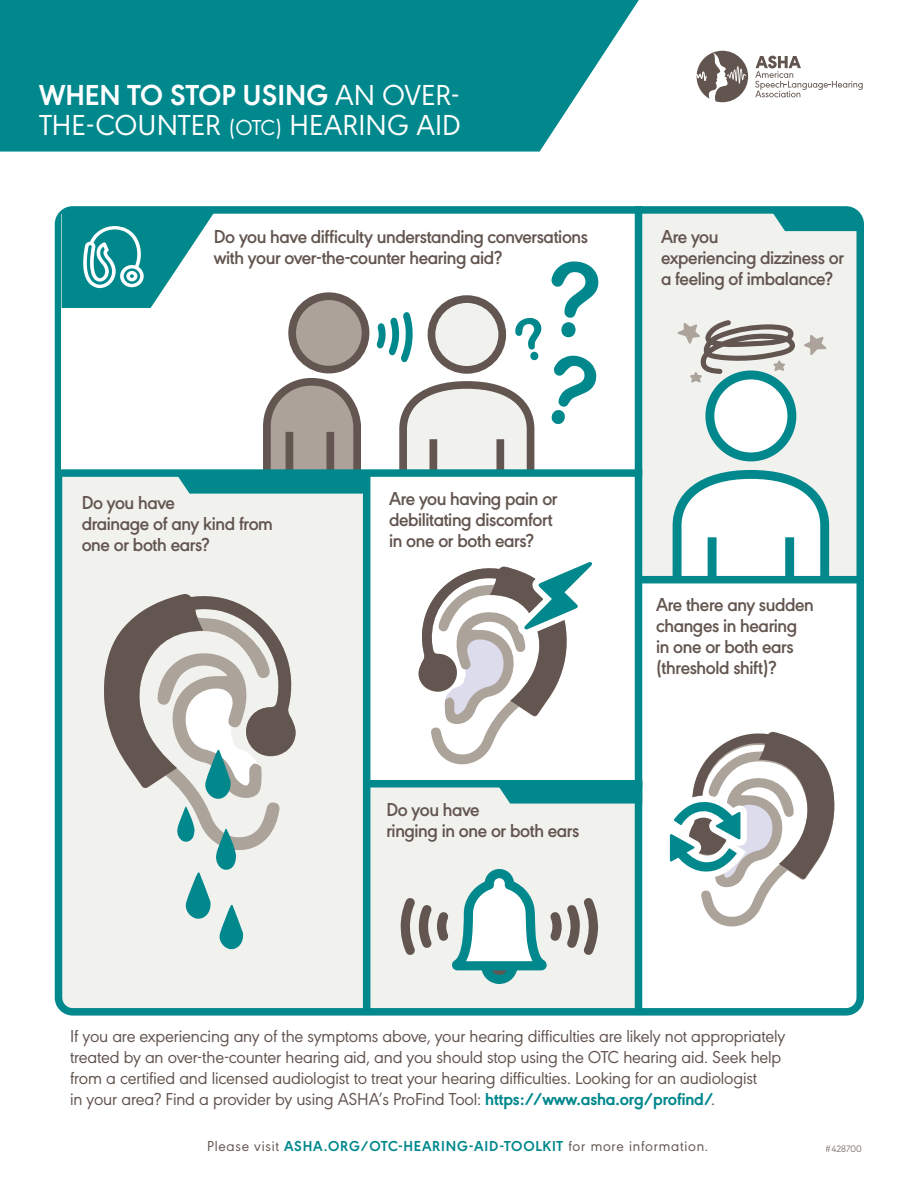
<style>
.page{position:relative;width:918px;height:1188px;background:#fff}
.page>*{position:absolute;margin:0;border:0;box-sizing:border-box;transform-origin:0 0}
.t1{font:30px/30px "URW Geometric";color:#fff}
.t2{font:600 19.5px/21px "URW Geometric";letter-spacing:-.02em;color:#63554f}
.t3{font:18px/21px "URW Geometric";letter-spacing:-.01em;color:#63554f}
.t4{font:700 15px "URW Geometric";letter-spacing:.05em;color:#00888c}
.t5{font:9.75px "URW Geometric";color:#62544e}
.s1{font-weight:700}
.s2{font-size:22.5px}
.s3{font-weight:700;color:#00888c}
.s4{font-weight:400;color:#63554f}
</style>
<div class="page">
<svg style="left:0;top:0;width:639px;height:152px;background:#149195"></svg>
<svg style="left:697px;top:51px;width:51px;height:51px"></svg>
<svg style="left:755px;top:56px;width:108px;height:41px"></svg>
<div style="left:640px;top:213px;width:218px;height:367px;background:#f1f1ee"></div>
<div style="left:349px;top:784px;width:287px;height:225px;background:#f1f1ee"></div>
<div style="left:59px;top:475px;width:307px;height:534px;background:#f1f1ee"></div>
<svg style="left:642px;top:583px;width:213px;height:424px"></svg>
<div style="left:55px;top:206px;width:809px;height:810px;border:8px solid #00888c;border-radius:14px"></div>
<div style="left:62px;top:214px;width:572px;height:261px;background:#fff"></div>
<svg style="left:551px;top:355px;width:46px;height:69px"></svg>
<svg style="left:551px;top:261px;width:48px;height:76px"></svg>
<svg style="left:668px;top:320px;width:166px;height:265px"></svg>
<div style="left:635px;top:206px;width:7px;height:267px;background:#00888c"></div>
<div style="left:363px;top:473px;width:7px;height:541px;background:#00888c"></div>
<div style="left:363px;top:780px;width:279px;height:8px;background:#00888c"></div>
<div style="left:638px;top:576px;width:226px;height:7px;background:#00888c"></div>
<div style="left:635px;top:473px;width:7px;height:541px;background:#00888c"></div>
<svg style="left:401px;top:869px;width:197px;height:115px"></svg>
<svg style="left:418px;top:562px;width:174px;height:203px"></svg>
<svg style="left:659px;top:730px;width:177px;height:203px"></svg>
<svg style="left:185px;top:800px;width:95px;height:50px"></svg>
<svg style="left:177px;top:807px;width:66px;height:143px"></svg>
<svg style="left:104px;top:594px;width:192px;height:206px"></svg>
<div style="left:59px;top:469px;width:583px;height:8px;background:#00888c"></div>
<svg style="left:62px;top:213px;width:479px;height:281px"></svg>
<svg style="left:496px;top:787px;width:139px;height:17px;background:#149094"></svg>
<svg style="left:770px;top:210px;width:87px;height:21px;background:#149194"></svg>
<p class="t1" style="left:39px;top:78px;width:423px"><span class="s1">WHEN TO STOP USING</span> AN OVER-<br>THE-COUNTER <span class="s2">(OTC)</span> HEARING AID</p>
<p class="t2" style="left:214px;top:224px;width:376px">Do you have difficulty understanding conversations with your over-the-counter hearing aid?</p>
<p class="t2" style="left:661px;top:224px;width:185px">Are you<br>experiencing dizziness or a feeling of imbalance?</p>
<p class="t2" style="left:82px;top:490px;width:193px">Do you have<br>drainage of any kind from one or both ears?</p>
<p class="t2" style="left:389px;top:486px;width:170px">Are you having pain or debilitating discomfort in one or both ears?</p>
<p class="t2" style="left:386px;top:797px;width:195px">Do you have<br>ringing in one or both ears</p>
<p class="t2" style="left:656px;top:593px;width:160px">Are there any sudden changes in hearing in one or both ears (threshold shift)?</p>
<p class="t3" style="left:70px;top:1024px;width:717px">If you are experiencing any of the symptoms above, your hearing difficulties are likely not appropriately treated by an over-the-counter hearing aid, and you should stop using the OTC hearing aid. Seek help from a certified and licensed audiologist to treat your hearing difficulties. Looking for an audiologist<br>in your area? Find a provider by using ASHA’s ProFind Tool: <span class="s3">https://www.asha.org/profind/</span>.</p>
<p class="t4" style="left:207px;top:1135px;width:503px"><span class="s4">Please visit</span> ASHA.ORG/OTC-HEARING-AID-TOOLKIT <span class="s4">for more information.</span></p>
<p class="t5" style="left:826px;top:1142px;width:37px">#428700</p>
</div>
